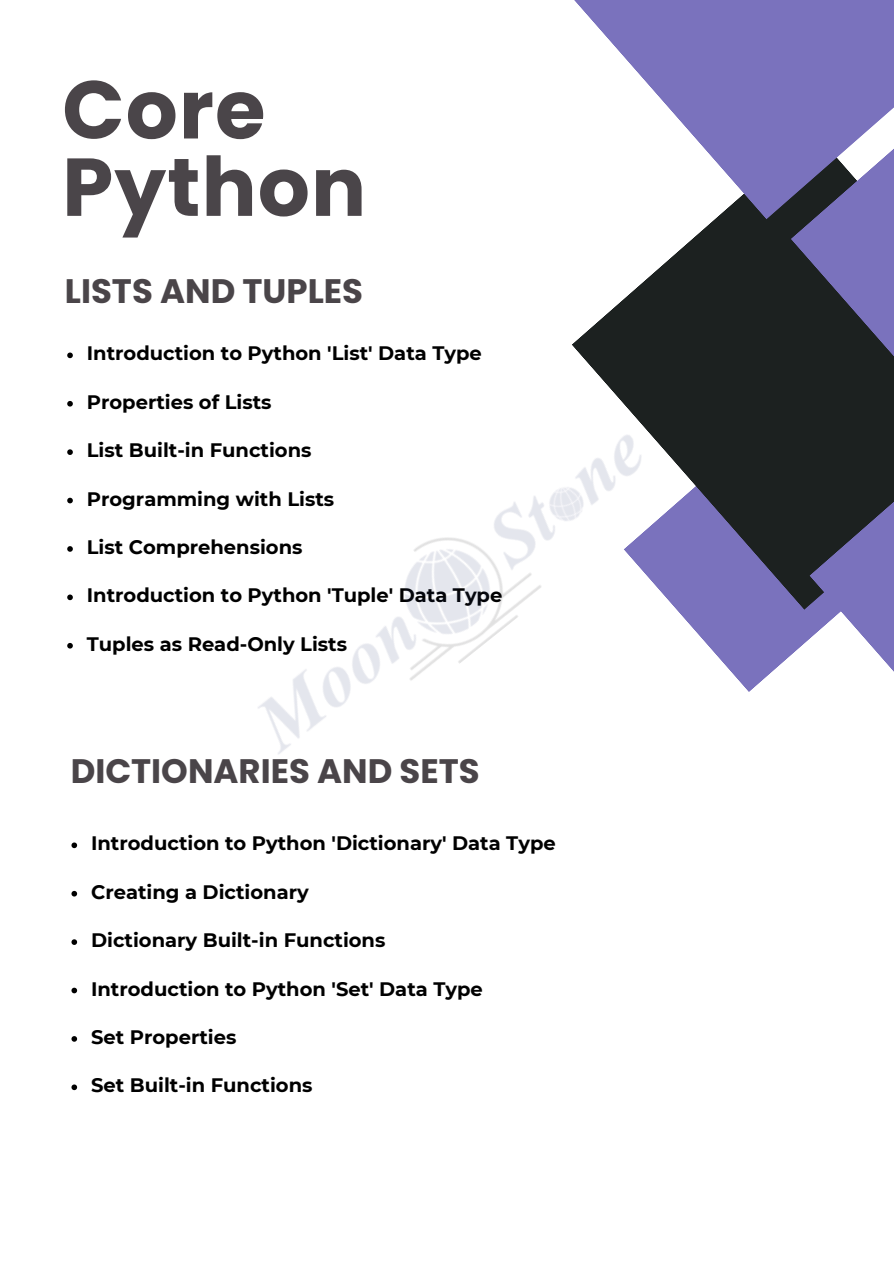
<style>
.page{position:relative;width:894px;height:1264px;background:#fff}
.page>*{position:absolute;margin:0;border:0;box-sizing:border-box;transform-origin:0 0}
.t1{font:700 81.9px/77.4px "Poppins";letter-spacing:.015em;color:#4a4549}
.t2{font:700 33.9px "Poppins";color:#4a4549}
.t3{font:700 19.5px "Montserrat";color:#000}
</style>
<div class="page">
<svg style="left:686px;top:610px;width:123px;height:82px;fill:#7a72bd"></svg>
<svg style="left:572px;top:219px;width:321px;height:391px;fill:#1c2120"></svg>
<svg style="left:790px;top:219px;width:103px;height:151px"></svg>
<svg style="left:809px;top:464px;width:84px;height:207px"></svg>
<svg style="left:574px;top:0;width:319px;height:219px;fill:#7a72bd"></svg>
<svg style="left:67px;top:352px;width:6px;height:6px"></svg>
<svg style="left:67px;top:401px;width:6px;height:5px"></svg>
<svg style="left:67px;top:449px;width:6px;height:6px"></svg>
<svg style="left:67px;top:497px;width:6px;height:6px"></svg>
<svg style="left:67px;top:546px;width:6px;height:5px"></svg>
<svg style="left:67px;top:594px;width:6px;height:6px"></svg>
<svg style="left:67px;top:643px;width:6px;height:5px"></svg>
<svg style="left:71px;top:842px;width:6px;height:6px"></svg>
<svg style="left:71px;top:890px;width:6px;height:6px"></svg>
<svg style="left:71px;top:939px;width:6px;height:5px"></svg>
<svg style="left:71px;top:987px;width:6px;height:6px"></svg>
<svg style="left:71px;top:1036px;width:6px;height:5px"></svg>
<svg style="left:71px;top:1084px;width:6px;height:6px"></svg>
<img style="left:258px;top:382px;width:428px;height:372px">
<h1 class="t1" style="left:62px;top:71px;width:305px">Core<br>Python</h1>
<p class="t2" style="left:65px;top:267px;width:300px">LISTS AND TUPLES</p>
<p class="t3" style="left:87px;top:341px;width:396px">Introduction to Python 'List' Data Type</p>
<p class="t3" style="left:87px;top:390px;width:186px">Properties of Lists</p>
<p class="t3" style="left:87px;top:438px;width:226px">List Built-in Functions</p>
<p class="t3" style="left:87px;top:486px;width:249px">Programming with Lists</p>
<p class="t3" style="left:87px;top:535px;width:217px">List Comprehensions</p>
<p class="t3" style="left:87px;top:583px;width:417px">Introduction to Python 'Tuple' Data Type</p>
<p class="t3" style="left:87px;top:632px;width:262px">Tuples as Read-Only Lists</p>
<p class="t2" style="left:71px;top:747px;width:410px">DICTIONARIES AND SETS</p>
<p class="t3" style="left:91px;top:831px;width:466px">Introduction to Python 'Dictionary' Data Type</p>
<p class="t3" style="left:91px;top:879px;width:219px">Creating a Dictionary</p>
<p class="t3" style="left:91px;top:928px;width:296px">Dictionary Built-in Functions</p>
<p class="t3" style="left:91px;top:976px;width:393px">Introduction to Python 'Set' Data Type</p>
<p class="t3" style="left:91px;top:1025px;width:147px">Set Properties</p>
<p class="t3" style="left:91px;top:1073px;width:223px">Set Built-in Functions</p>
</div>
